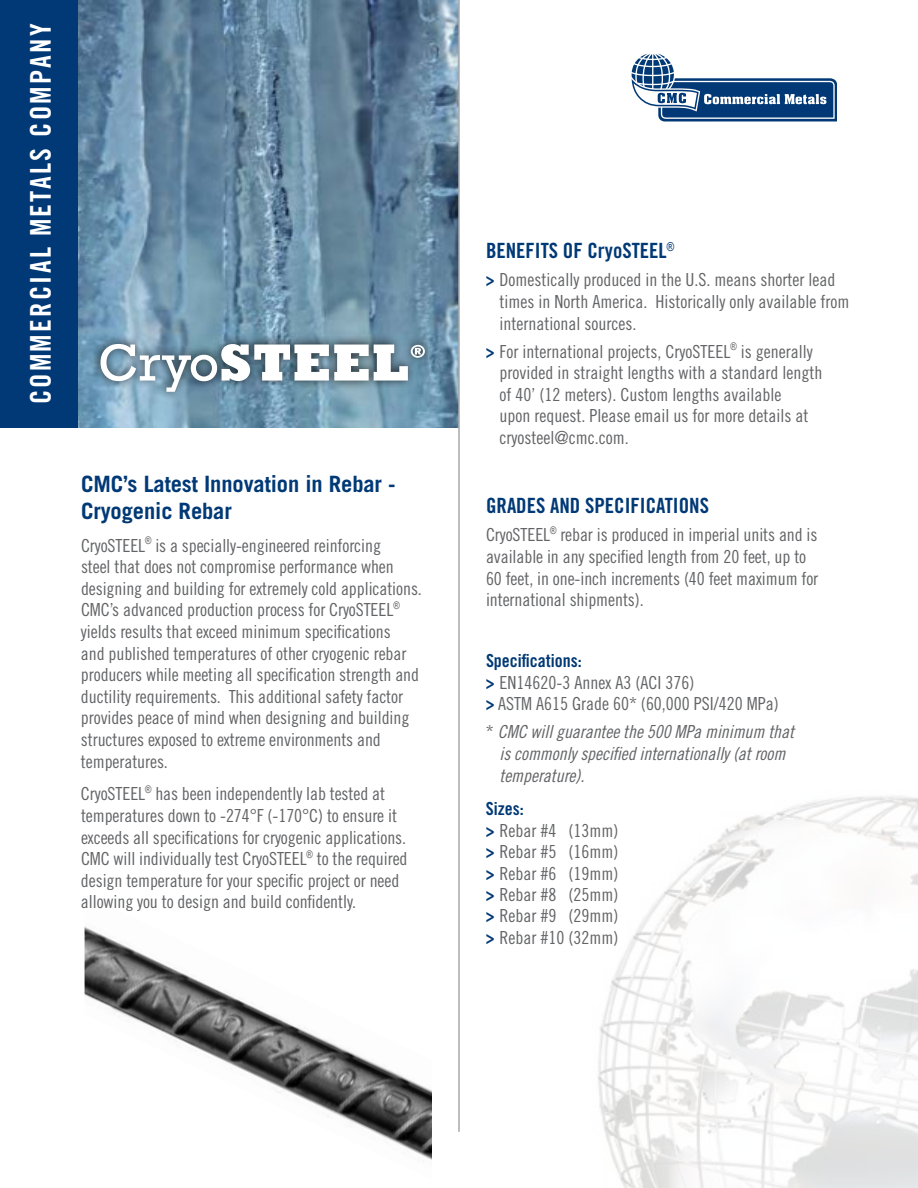
<style>
.page{position:relative;width:918px;height:1188px;background:#fff}
.page>*{position:absolute;margin:0;border:0;box-sizing:border-box;transform-origin:0 0}
.t1{font:800 53.1px "Rockwell";color:#fff}
.t2{font:28.5px "Trade Gothic LT Std Bd Cn 20";letter-spacing:.08em;color:#fff}
.t3{font:700 22.5px/27px "Trade Gothic LT Std";letter-spacing:-.005em;color:#003976}
.t4{font:21px "Trade Gothic LT Std Bd Cn 20";color:#003976}
.t5{font:18px/21.6px "Trade Gothic LT Std Cn 18";letter-spacing:-.005em;color:#636466}
.t6{font:18px/21.6px "Trade Gothic LT Std Cn 18 Obl";letter-spacing:-.005em;color:#636466}
.t7{font:18px "Trade Gothic LT Std Bd Cn 20";color:#003976}
.s1{font-weight:400}
.s2{font-family:"Trade Gothic LT Std";font-weight:700;color:#003976}
.s3{font-family:"Trade Gothic LT Std Cn 18"}
</style>
<div class="page">
<img style="left:85px;top:927px;width:347px;height:233px">
<img style="left:77px;top:0;width:381px;height:428px">
<div style="left:0;top:0;width:77px;height:428px;background:#003976"></div>
<hr style="left:458px;top:0;width:2px;height:1132px;background:#a7a9ac">
<svg style="left:631px;top:53px;width:206px;height:69px"></svg>
<div style="left:90px;top:334px;width:344px;height:67px;background:#000;opacity:.75"></div>
<svg style="left:411px;top:345px;width:14px;height:13px"></svg>
<img style="left:598px;top:796px;width:320px;height:392px">
<h2 class="t2" style="left:23px;top:404px;width:383px;rotate:-90deg">COMMERCIAL METALS COMPANY</h2>
<h1 class="t1" style="left:98px;top:332px;width:312px"><span class="s1">Cryo</span>STEEL</h1>
<p class="t3" style="left:81px;top:470px;width:316px">CMC’s Latest Innovation in Rebar -<br>Cryogenic Rebar</p>
<p class="t5" style="left:81px;top:534px;width:342px">CryoSTEEL<sup>®</sup> is a specially-engineered reinforcing<br>steel that does not compromise performance when designing and building for extremely cold applications.<br>CMC’s advanced production process for CryoSTEEL<sup>® </sup>yields results that exceed minimum specifications<br>and published temperatures of other cryogenic rebar producers while meeting all specification strength and ductility requirements. This additional safety factor provides peace of mind when designing and building structures exposed to extreme environments and temperatures.</p>
<p class="t5" style="left:81px;top:783px;width:328px">CryoSTEEL<sup>®</sup> has been independently lab tested at temperatures down to -274°F (-170°C) to ensure it exceeds all specifications for cryogenic applications.<br>CMC will individually test CryoSTEEL<sup>®</sup> to the required design temperature for your specific project or need allowing you to design and build confidently.</p>
<p class="t4" style="left:486px;top:238px;width:190px">BENEFITS OF CryoSTEEL<sup>®</sup></p>
<p class="t5" style="left:500px;top:269px;width:351px;text-indent:-14px"><span class="s2">&gt;</span> Domestically produced in the U.S. means shorter lead times in North America. Historically only available from international sources.</p>
<p class="t5" style="left:499px;top:340px;width:324px;text-indent:-13px"><span class="s2">&gt;</span> For international projects, CryoSTEEL<sup>®</sup> is generally provided in straight lengths with a standard length of 40’ (12 meters). Custom lengths available<br>upon request. Please email us for more details at cryosteel@cmc.com.</p>
<p class="t4" style="left:486px;top:493px;width:225px">GRADES AND SPECIFICATIONS</p>
<p class="t5" style="left:486px;top:524px;width:334px">CryoSTEEL<sup>®</sup> rebar is produced in imperial units and is available in any specified length from 20 feet, up to 60 feet, in one-inch increments (40 feet maximum for international shipments).</p>
<p class="t7" style="left:486px;top:650px;width:97px">Specifications:</p>
<p class="t5" style="left:486px;top:672px;width:294px"><span class="s2">&gt;</span> EN14620-3 Annex A3 (ACI 376)<br><span class="s2">&gt;</span> ASTM A615 Grade 60* (60,000 PSI/420 MPa)</p>
<p class="t6" style="left:499px;top:722px;width:296px;text-indent:-14px"><span class="s3">*</span> CMC will guarantee the 500 MPa minimum that is commonly specified internationally (at room temperature).</p>
<p class="t7" style="left:486px;top:798px;width:39px">Sizes:</p>
<p class="t5" style="left:486px;top:819px;width:134px;text-align:justify"><span class="s2">&gt;</span> Rebar #4 (13mm) <span class="s2">&gt;</span> Rebar #5 (16mm) <span class="s2">&gt;</span> Rebar #6 (19mm) <span class="s2">&gt;</span> Rebar #8 (25mm) <span class="s2">&gt;</span> Rebar #9 (29mm) <span class="s2">&gt;</span> Rebar #10 (32mm)</p>
</div>
